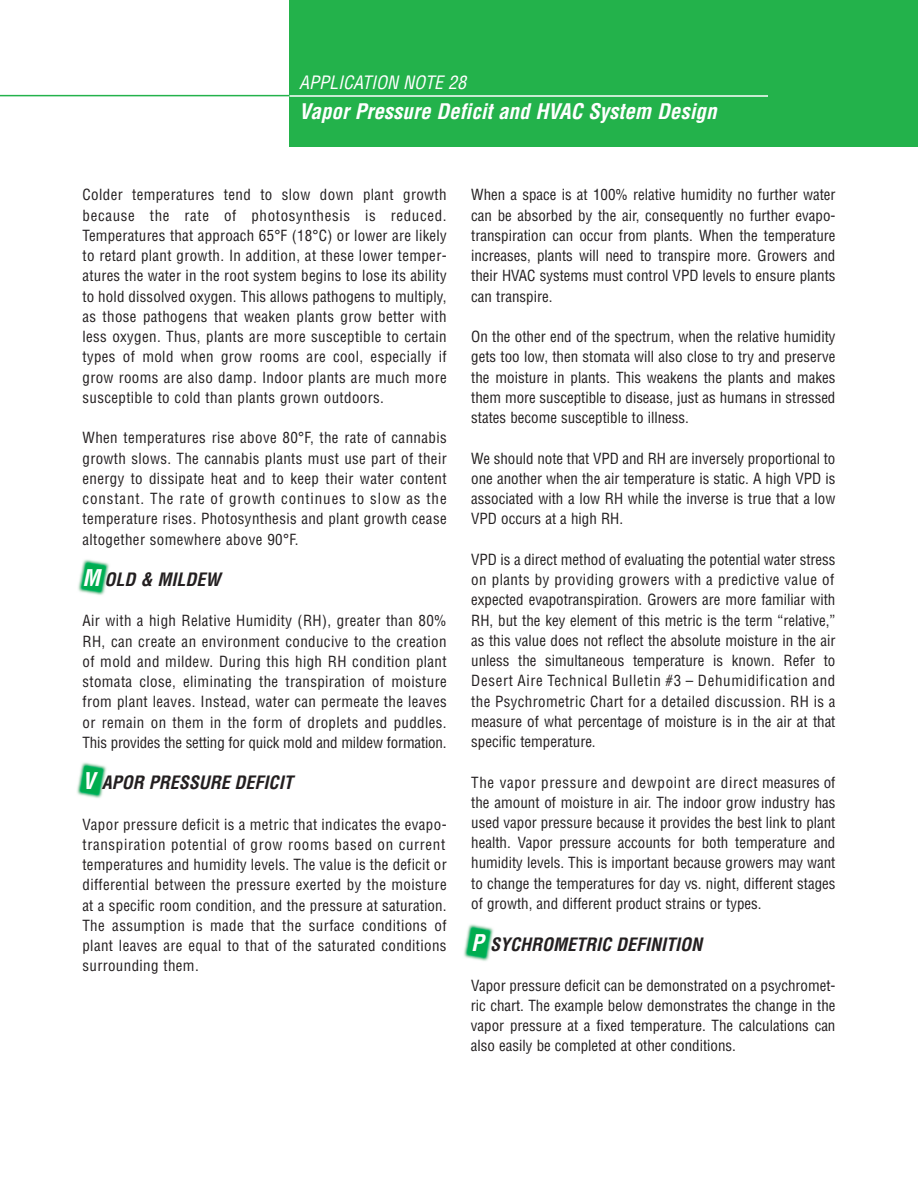
<style>
.page{position:relative;width:918px;height:1188px;background:#fff}
.page>*{position:absolute;margin:0;border:0;box-sizing:border-box;transform-origin:0 0}
.t1{font:italic 700 condensed 21px "Helvetica";color:#fff}
.t2{font:italic 700 condensed 18px "Helvetica";color:#231f20}
.t3{font:italic condensed 18px "Helvetica";color:#fff}
.t4{font:condensed 15px/20.2px "Helvetica";color:#231f20;text-align:justify}
.s1{font-size:22.5px;color:#fff}
</style>
<div class="page">
<img style="left:463px;top:924px;width:31px;height:37px">
<img style="left:78px;top:559px;width:31px;height:36px">
<img style="left:77px;top:762px;width:30px;height:36px">
<hr style="left:0;top:95px;width:290px;height:1px;background:#23b24b">
<div style="left:290px;top:0;width:628px;height:147px;background:#23b24b"></div>
<hr style="left:290px;top:95px;width:478px;height:2px;background:#fff">
<p class="t3" style="left:299px;top:73px;width:168px">APPLICATION NOTE 28</p>
<h1 class="t1" style="left:299px;top:100px;width:419px">Vapor Pressure Deficit and HVAC System Design</h1>
<p class="t4" style="left:82px;top:185px;width:366px">Colder temperatures tend to slow down plant growth because the rate of photosynthesis is reduced.<br>Temperatures that approach 65°F (18°C) or lower are likely to retard plant growth. In addition, at these lower temper&shy;atures the water in the root system begins to lose its ability to hold dissolved oxygen. This allows pathogens to multiply, as those pathogens that weaken plants grow better with less oxygen. Thus, plants are more susceptible to certain types of mold when grow rooms are cool, especially if grow rooms are also damp. Indoor plants are much more susceptible to cold than plants grown outdoors.</p>
<p class="t4" style="left:83px;top:428px;width:366px">When temperatures rise above 80°F, the rate of cannabis growth slows. The cannabis plants must use part of their energy to dissipate heat and to keep their water content constant. The rate of growth continues to slow as the temperature rises. Photosynthesis and plant growth cease altogether somewhere above 90°F.</p>
<p class="t2" style="left:82px;top:569px;width:139px"><span class="s1">M</span> OLD &amp; MILDEW</p>
<p class="t4" style="left:82px;top:611px;width:366px">Air with a high Relative Humidity (RH), greater than 80% RH, can create an environment conducive to the creation of mold and mildew. During this high RH condition plant stomata close, eliminating the transpiration of moisture from plant leaves. Instead, water can permeate the leaves or remain on them in the form of droplets and puddles.<br>This provides the setting for quick mold and mildew formation.</p>
<p class="t2" style="left:82px;top:772px;width:212px"><span class="s1">V</span> APOR PRESSURE DEFICIT</p>
<p class="t4" style="left:82px;top:814px;width:366px">Vapor pressure deficit is a metric that indicates the evapo&shy;transpiration potential of grow rooms based on current temperatures and humidity levels. The value is the deficit or differential between the pressure exerted by the moisture at a specific room condition, and the pressure at saturation.<br>The assumption is made that the surface conditions of plant leaves are equal to that of the saturated conditions surrounding them.</p>
<p class="t4" style="left:471px;top:185px;width:366px">When a space is at 100% relative humidity no further water can be absorbed by the air, consequently no further evapo&shy;transpiration can occur from plants. When the temperature increases, plants will need to transpire more. Growers and their HVAC systems must control VPD levels to ensure plants can transpire.</p>
<p class="t4" style="left:471px;top:327px;width:366px">On the other end of the spectrum, when the relative humidity gets too low, then stomata will also close to try and preserve the moisture in plants. This weakens the plants and makes them more susceptible to disease, just as humans in stressed states become susceptible to illness.</p>
<p class="t4" style="left:471px;top:448px;width:366px">We should note that VPD and RH are inversely proportional to one another when the air temperature is static. A high VPD is associated with a low RH while the inverse is true that a low VPD occurs at a high RH.</p>
<p class="t4" style="left:471px;top:549px;width:366px">VPD is a direct method of evaluating the potential water stress on plants by providing growers with a predictive value of expected evapotranspiration. Growers are more familiar with RH, but the key element of this metric is the term “relative,” as this value does not reflect the absolute moisture in the air unless the simultaneous temperature is known. Refer to Desert Aire Technical Bulletin #3 – Dehumidification and the Psychrometric Chart for a detailed discussion. RH is a measure of what percentage of moisture is in the air at that specific temperature.</p>
<p class="t4" style="left:471px;top:772px;width:366px">The vapor pressure and dewpoint are direct measures of the amount of moisture in air. The indoor grow industry has used vapor pressure because it provides the best link to plant health. Vapor pressure accounts for both temperature and humidity levels. This is important because growers may want to change the temperatures for day vs. night, different stages of growth, and different product strains or types.</p>
<p class="t2" style="left:471px;top:934px;width:233px"><span class="s1">P</span> SYCHROMETRIC DEFINITION</p>
<p class="t4" style="left:471px;top:975px;width:366px">Vapor pressure deficit can be demonstrated on a psychromet&shy;ric chart. The example below demonstrates the change in the vapor pressure at a fixed temperature. The calculations can also easily be completed at other conditions.</p>
</div>
